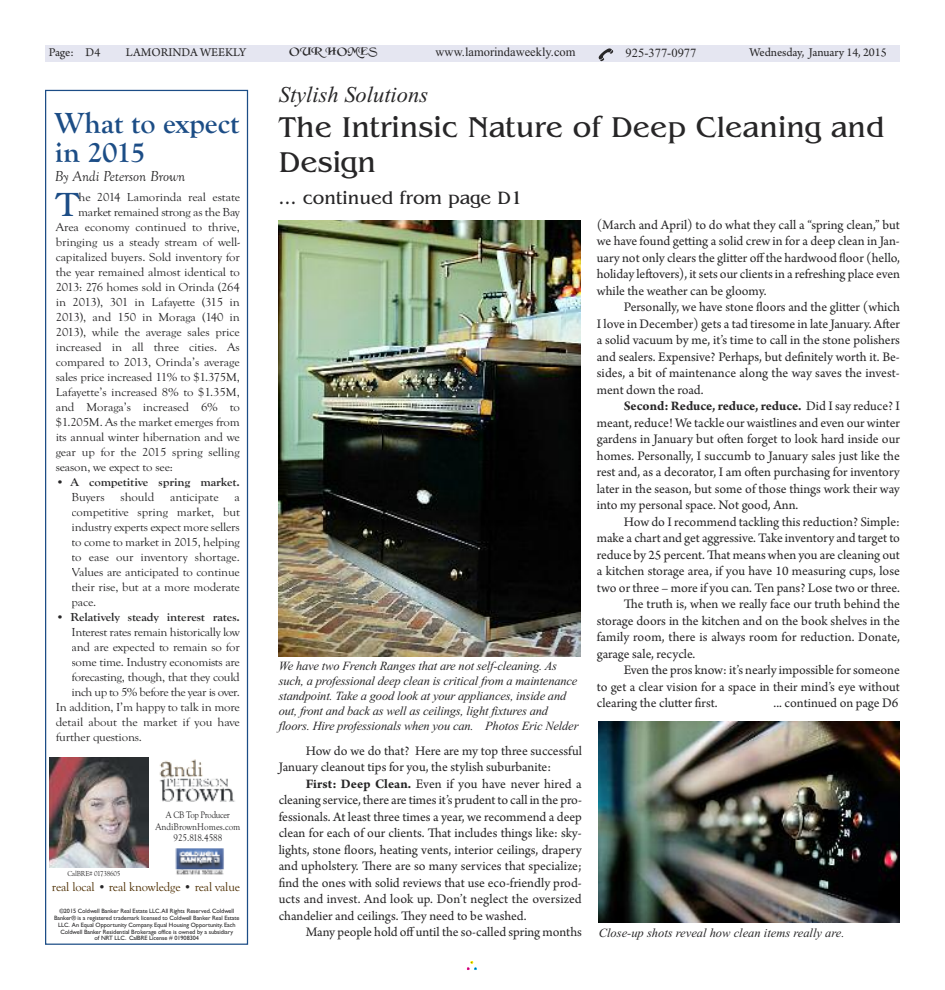
<style>
.page{position:relative;width:945px;height:990px;background:#fff}
.page>*{position:absolute;margin:0;border:0;box-sizing:border-box;transform-origin:0 0}
.t1{font:300 33.88px "Bookman";color:#1c4d86;scale:1.06 1}
.t2{font:30px/35px "Benguiat";color:#272627}
.t3{font:700 30px/28.8px "Goudy Old Style T";color:#1c4d86}
.t4{font:italic 22.5px "Times New Roman";color:#272627}
.t5{font:18.75px "Benguiat";color:#272627}
.t6{font:italic 15px "Goudy Old Style T";color:#272627}
.t7{font:13.75px/16.5px "Arno Pro";color:#272627;text-align:justify}
.t8{font:italic 12.5px/15px "Times New Roman";letter-spacing:-.015em;color:#272627}
.t9{font:12.5px "Arno Pro";letter-spacing:-.005em;color:#272627}
.t10{font:12.5px "Times New Roman";color:#272627}
.t11{font:12.5px "Goudy Old Style T";letter-spacing:-.01em;color:#4d2e00}
.t12{font:12px/15px "Goudy Old Style T";letter-spacing:-.015em;color:#272627;text-align:justify;scale:1.06 1}
.t13{font:700 12px "Goudy Old Style T";letter-spacing:-.005em;color:#272627;scale:1.06 1}
.t14{font:12px "Goudy Old Style T";letter-spacing:-.035em;color:#272627;scale:1.06 1}
.t15{font:11.25px "Merced";letter-spacing:-.005em;color:#272627;scale:1.11 1}
.t16{font:10px/11.2px "Goudy Old Style T";color:#272627;text-align:center;scale:.91 1}
.t17{font:9.75px "Goudy Old Style T";letter-spacing:-.035em;color:#272627;scale:.9 1}
.t18{font:7.5px "Goudy Old Style T";letter-spacing:-.025em;color:#272627;scale:.95 1}
.t19{font:6.25px/6.9px "Gill Sans";letter-spacing:-.01em;color:#272627;text-align:center}
.s1{font-weight:700}
.s2{color:#272627}
</style>
<div class="page">
<div style="left:45px;top:45px;width:855px;height:17px;background:#e5e6f1"></div>
<svg style="left:599px;top:48px;width:14px;height:13px"></svg>
<svg style="left:468px;top:962px;width:8px;height:7px"></svg>
<div style="left:466px;top:960px;width:12px;height:11px;border:1px solid #fff"></div>
<img style="left:279px;top:220px;width:302px;height:436px">
<img style="left:598px;top:721px;width:302px;height:201px">
<div style="left:45px;top:90px;width:203px;height:855px;border:1px solid #1c4d86"></div>
<img style="left:49px;top:757px;width:100px;height:111px">
<img style="left:159px;top:759px;width:76px;height:43px">
<img style="left:175px;top:848px;width:49px;height:27px">
<p class="t9" style="left:49px;top:47px;width:53px">Page: D4</p>
<p class="t9" style="left:126px;top:47px;width:122px">LAMORINDA WEEKLY</p>
<p class="t15" style="left:289px;top:44px;width:81px">OUR HOMES</p>
<p class="t10" style="left:436px;top:44px;width:142px">www.lamorindaweekly.com</p>
<p class="t10" style="left:626px;top:45px;width:72px">925-377-0977</p>
<p class="t9" style="left:750px;top:47px;width:139px">Wednesday, January 14, 2015</p>
<h3 class="t4" style="left:279px;top:81px;width:151px">Stylish Solutions</h3>
<h2 class="t2" style="left:279px;top:109px;width:608px">The Intrinsic Nature of Deep Cleaning and<br>Design</h2>
<h3 class="t5" style="left:279px;top:187px;width:246px">... continued from page D1</h3>
<h2 class="t3" style="left:55px;top:109px;width:186px">What to expect in 2015</h2>
<p class="t6" style="left:55px;top:167px;width:132px">By Andi Peterson Brown</p>
<h1 class="t1" style="left:57px;top:185px;width:23px">T</h1>
<p class="t12" style="left:79px;top:189px;width:154px">he 2014 Lamorinda real estate</p>
<p class="t12" style="left:78px;top:204px;width:154px">market remained strong as the Bay</p>
<p class="t12" style="left:56px;top:219px;width:175px">Area economy continued to thrive,</p>
<p class="t12" style="left:56px;top:234px;width:175px">bringing us a steady stream of well-</p>
<p class="t12" style="left:56px;top:249px;width:175px">capitalized buyers. Sold inventory for</p>
<p class="t12" style="left:56px;top:264px;width:175px">the year remained almost identical to</p>
<p class="t12" style="left:56px;top:279px;width:175px">2013: 276 homes sold in Orinda (264</p>
<p class="t12" style="left:56px;top:294px;width:175px">in 2013), 301 in Lafayette (315 in</p>
<p class="t12" style="left:56px;top:309px;width:175px">2013), and 150 in Moraga (140 in</p>
<p class="t12" style="left:56px;top:324px;width:175px">2013), while the average sales price</p>
<p class="t12" style="left:56px;top:339px;width:175px">increased in all three cities. As</p>
<p class="t12" style="left:56px;top:354px;width:175px">compared to 2013, Orinda’s average</p>
<p class="t12" style="left:56px;top:369px;width:175px">sales price increased 11% to $1.375M,</p>
<p class="t12" style="left:56px;top:384px;width:175px">Lafayette’s increased 8% to $1.35M,</p>
<p class="t12" style="left:56px;top:399px;width:175px">and Moraga’s increased 6% to</p>
<p class="t12" style="left:56px;top:414px;width:175px">$1.205M. As the market emerges from</p>
<p class="t12" style="left:56px;top:429px;width:175px">its annual winter hibernation and we</p>
<p class="t12" style="left:56px;top:444px;width:175px">gear up for the 2015 spring selling</p>
<p class="t12" style="left:56px;top:459px;width:112px">season, we expect to see:</p>
<p class="t13" style="left:56px;top:475px;width:175px">• A competitive spring market.</p>
<p class="t12" style="left:72px;top:489px;width:33px">Buyers</p>
<p class="t12" style="left:120px;top:489px;width:34px">should</p>
<p class="t12" style="left:170px;top:489px;width:47px">anticipate</p>
<p class="t7" style="left:597px;top:218px;width:305px">(March and April) to do what they call a “spring clean,” but we have found getting a solid crew in for a deep clean in Jan&shy;uary not only clears the glitter offthe hardwood floor (hello, holiday leftovers), it sets our clients in a refreshing place even while the weather can be gloomy.</p>
<p class="t7" style="left:597px;top:300px;width:305px;text-indent:27px">Personally, we have stone floors and the glitter (which I love in December) gets a tad tiresome in late January. After a solid vacuum by me, it’s time to call in the stone polishers and sealers. Expensive? Perhaps, but definitely worth it. Be&shy;sides, a bit of maintenance along the way saves the invest&shy;ment down the road.</p>
<p class="t7" style="left:597px;top:399px;width:305px;text-indent:27px"><span class="s1">Second: Reduce, reduce, reduce.</span> Did I say reduce? I meant, reduce! We tackle our waistlines and even our winter gardens in January but often forget to look hard inside our homes. Personally, I succumb to January sales just like the rest and, as a decorator, I am often purchasing for inventory later in the season, but some of those things work their way into my personal space. Not good, Ann.</p>
<p class="t7" style="left:624px;top:515px;width:278px">How do I recommend tackling this reduction? Simple:</p>
<p class="t7" style="left:597px;top:531px;width:305px">make a chart and get aggressive. Take inventory and target to</p>
<p class="t7" style="left:597px;top:548px;width:305px">reduce by 25 percent. That means when you are cleaning out</p>
<p class="t7" style="left:597px;top:564px;width:305px">a kitchen storage area, if you have 10 measuring cups, lose</p>
<p class="t7" style="left:597px;top:581px;width:305px">two or three – more if you can. Ten pans? Lose two or three.</p>
<p class="t7" style="left:624px;top:597px;width:278px">The truth is, when we really face our truth behind the</p>
<p class="t7" style="left:597px;top:614px;width:305px">storage doors in the kitchen and on the book shelves in the</p>
<p class="t7" style="left:597px;top:630px;width:305px">family room, there is always room for reduction. Donate,</p>
<p class="t7" style="left:597px;top:647px;width:100px">garage sale, recycle.</p>
<p class="t7" style="left:624px;top:663px;width:278px">Even the pros know: it’s nearly impossible for someone</p>
<p class="t7" style="left:597px;top:680px;width:305px">to get a clear vision for a space in their mind’s eye without</p>
<p class="t7" style="left:597px;top:696px;width:122px">clearing the clutter first.</p>
<p class="t7" style="left:774px;top:696px;width:126px">... continued on page D6</p>
<p class="t12" style="left:72px;top:489px;width:160px;text-indent:163px">a competitive spring market, but industry experts expect more sellers to come to market in 2015, helping to ease our inventory shortage.<br>Values are anticipated to continue their rise, but at a more moderate pace.</p>
<p class="t13" style="left:56px;top:610px;width:175px">• Relatively steady interest rates.</p>
<p class="t12" style="left:72px;top:624px;width:160px">Interest rates remain historically low</p>
<p class="t12" style="left:72px;top:639px;width:160px">and are expected to remain so for</p>
<p class="t12" style="left:72px;top:654px;width:160px">some time. Industry economists are</p>
<p class="t12" style="left:72px;top:669px;width:160px">forecasting, though, that they could</p>
<p class="t14" style="left:72px;top:685px;width:160px">inch up to 5% before the year is over.</p>
<p class="t12" style="left:56px;top:699px;width:175px">In addition, I’m happy to talk in more</p>
<p class="t12" style="left:56px;top:714px;width:175px">detail about the market if you have</p>
<p class="t12" style="left:56px;top:729px;width:83px">further questions.</p>
<p class="t8" style="left:279px;top:659px;width:301px">We have two French Ranges that are not self-cleaning. As such, a professional deep clean is critical from a maintenance standpoint. Take a good look at your appliances, inside and out, front and back as well as ceilings, light fixtures and floors. Hire professionals when you can. Photos Eric Nelder</p>
<p class="t17" style="left:166px;top:809px;width:73px">A CB Top Producer</p>
<p class="t16" style="left:155px;top:821px;width:95px">AndiBrownHomes.com<br>925.818.4588</p>
<p class="t18" style="left:67px;top:869px;width:57px">CalBRE# 01738605</p>
<p class="t19" style="left:54px;top:907px;width:187px">©2015 Coldwell Banker Real Estate LLC.All Rights Reserved. Coldwell Banker® is a registered trademark licensed to Coldwell Banker Real Estate LLC. An Equal Opportunity Company. Equal Housing Opportunity. Each Coldwell Banker Residential Brokerage office is owned by a subsidiary<br>of NRT LLC. CalBRE License # 01908304</p>
<p class="t11" style="left:52px;top:880px;width:190px">real local <span class="s2">•</span> real knowledge <span class="s2">•</span> real value</p>
<p class="t7" style="left:279px;top:744px;width:305px;text-indent:27px">How do we do that? Here are my top three successful<br>January cleanout tips for you, the stylish suburbanite:</p>
<p class="t7" style="left:279px;top:777px;width:305px;text-indent:27px"><span class="s1">First: Deep Clean.</span> Even if you have never hired a cleaning service, there are times it’s prudent to call in the pro&shy;fessionals. At least three times a year, we recommend a deep clean for each of our clients. That includes things like: sky&shy;lights, stone floors, heating vents, interior ceilings, drapery and upholstery. There are so many services that specialize; find the ones with solid reviews that use eco-friendly prod&shy;ucts and invest. And look up. Don’t neglect the oversized chandelier and ceilings. They need to be washed.</p>
<p class="t7" style="left:306px;top:925px;width:278px">Many people hold offuntil the so-called spring months</p>
<p class="t8" style="left:599px;top:925px;width:247px">Close-up shots reveal how clean items really are.</p>
</div>
